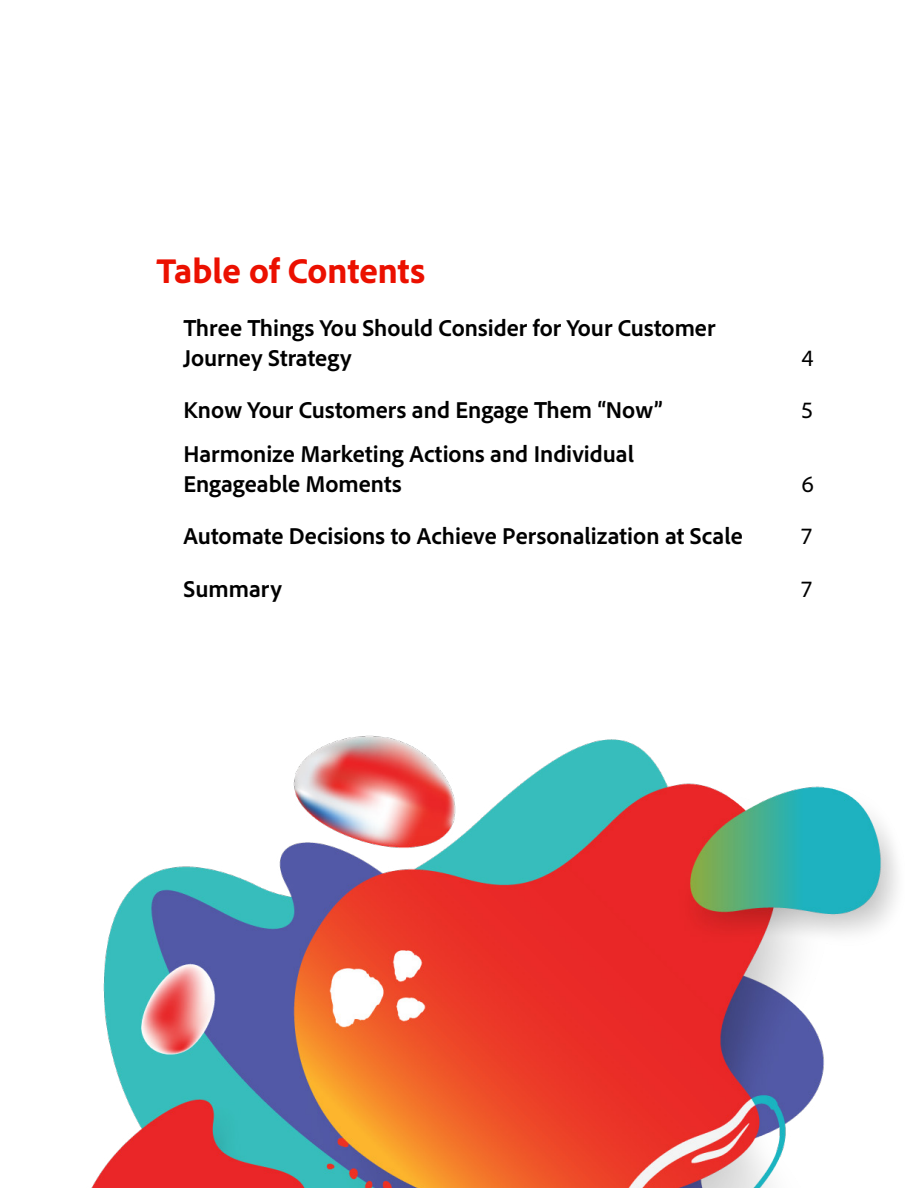
<style>
.page{position:relative;width:918px;height:1188px;background:#fff}
.page>*{position:absolute;margin:0;border:0;box-sizing:border-box;transform-origin:0 0}
.t1{font:800 36px "Adobe Clean";color:#eb1000}
.t2{font:700 24px/30px "Adobe Clean";color:#000}
.t3{font:24px "Adobe Clean";color:#000}
</style>
<div class="page">
<img style="left:91px;top:735px;width:807px;height:453px">
<h1 class="t1" style="left:157px;top:248px;width:270px">Table of Contents</h1>
<p class="t2" style="left:184px;top:312px;width:533px">Three Things You Should Consider for Your Customer<br>Journey Strategy</p>
<p class="t3" style="left:802px;top:342px;width:14px">4</p>
<p class="t2" style="left:184px;top:394px;width:481px">Know Your Customers and Engage Them “Now”</p>
<p class="t3" style="left:802px;top:395px;width:13px">5</p>
<p class="t2" style="left:184px;top:438px;width:452px">Harmonize Marketing Actions and Individual<br>Engageable Moments</p>
<p class="t3" style="left:802px;top:468px;width:14px">6</p>
<p class="t2" style="left:184px;top:520px;width:561px">Automate Decisions to Achieve Personalization at Scale</p>
<p class="t3" style="left:802px;top:521px;width:12px">7</p>
<p class="t2" style="left:184px;top:573px;width:100px">Summary</p>
<p class="t3" style="left:802px;top:573px;width:12px">7</p>
</div>
